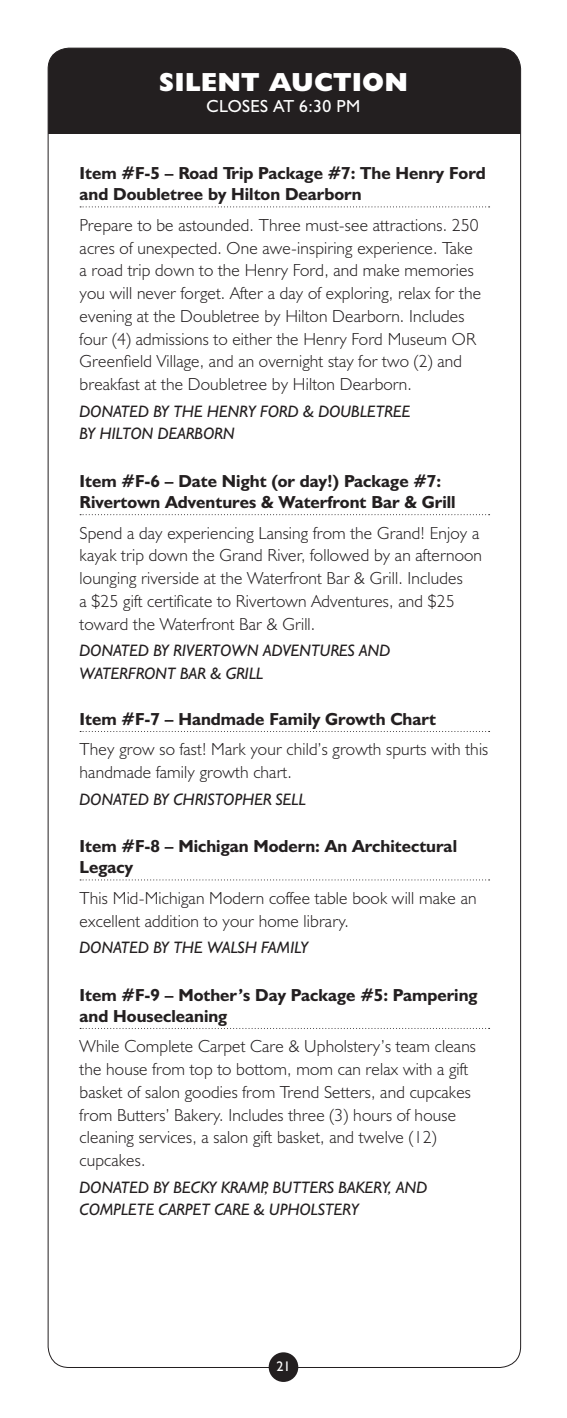
<style>
.page{position:relative;width:567px;height:1418px;background:#fff}
.page>*{position:absolute;margin:0;border:0;box-sizing:border-box;transform-origin:0 0}
.t1{font:800 26.25px "Humanist 521 BT";letter-spacing:.03em;color:#fff}
.t2{font:300 17.5px/22.8px "Humanist 521 BT";letter-spacing:.01em;color:#231f20}
.t3{font:700 17.5px/21px "Humanist 521 BT";color:#231f20}
.t4{font:17.5px "Humanist 521 BT";letter-spacing:.02em;color:#fff}
.t5{font:italic 16.62px/22.8px "Humanist 521 BT";color:#231f20}
.t6{font:14px "Humanist 521 BT";color:#fff}
</style>
<div class="page">
<div style="left:48px;top:48px;width:473px;height:85px;background:#231f20"></div>
<div style="left:269px;top:1352px;width:29px;height:29px;background:#231f20;border-radius:50%"></div>
<svg style="left:80px;top:206px;width:410px;height:1px"></svg>
<svg style="left:80px;top:514px;width:410px;height:1px"></svg>
<svg style="left:80px;top:731px;width:410px;height:1px"></svg>
<svg style="left:80px;top:879px;width:410px;height:1px"></svg>
<svg style="left:80px;top:1028px;width:410px;height:1px"></svg>
<h1 class="t1" style="left:159px;top:66px;width:250px">SILENT AUCTION</h1>
<p class="t4" style="left:207px;top:95px;width:155px">CLOSES AT 6:30 PM</p>
<p class="t3" style="left:80px;top:162px;width:408px">Item #F-5 – Road Trip Package #7: The Henry Ford and Doubletree by Hilton Dearborn</p>
<p class="t2" style="left:80px;top:213px;width:403px">Prepare to be astounded. Three must-see attractions. 250 acres of unexpected. One awe-inspiring experience. Take a road trip down to the Henry Ford, and make memories you will never forget. After a day of exploring, relax for the evening at the Doubletree by Hilton Dearborn. Includes four (4) admissions to either the Henry Ford Museum OR Greenfield Village, and an overnight stay for two (2) and breakfast at the Doubletree by Hilton Dearborn.</p>
<p class="t5" style="left:80px;top:399px;width:332px">DONATED BY THE HENRY FORD &amp; DOUBLETREE<br>BY HILTON DEARBORN</p>
<p class="t3" style="left:80px;top:470px;width:378px">Item #F-6 – Date Night (or day!) Package #7:<br>Rivertown Adventures &amp; Waterfront Bar &amp; Grill</p>
<p class="t2" style="left:80px;top:521px;width:404px">Spend a day experiencing Lansing from the Grand! Enjoy a kayak trip down the Grand River, followed by an afternoon lounging riverside at the Waterfront Bar &amp; Grill. Includes<br>a $25 gift certificate to Rivertown Adventures, and $25 toward the Waterfront Bar &amp; Grill.</p>
<p class="t5" style="left:80px;top:639px;width:313px">DONATED BY RIVERTOWN ADVENTURES AND<br>WATERFRONT BAR &amp; GRILL</p>
<p class="t3" style="left:80px;top:708px;width:358px">Item #F-7 – Handmade Family Growth Chart</p>
<p class="t2" style="left:80px;top:737px;width:410px">They grow so fast! Mark your child’s growth spurts with this handmade family growth chart.</p>
<p class="t5" style="left:80px;top:787px;width:228px">DONATED BY CHRISTOPHER SELL</p>
<p class="t3" style="left:80px;top:835px;width:379px">Item #F-8 – Michigan Modern: An Architectural<br>Legacy</p>
<p class="t2" style="left:80px;top:886px;width:398px">This Mid-Michigan Modern coffee table book will make an excellent addition to your home library.</p>
<p class="t5" style="left:80px;top:935px;width:231px">DONATED BY THE WALSH FAMILY</p>
<p class="t3" style="left:80px;top:983px;width:400px">Item #F-9 – Mother’s Day Package #5: Pampering and Housecleaning</p>
<p class="t2" style="left:80px;top:1034px;width:398px">While Complete Carpet Care &amp; Upholstery’s team cleans the house from top to bottom, mom can relax with a gift basket of salon goodies from Trend Setters, and cupcakes from Butters’ Bakery. Includes three (3) hours of house cleaning services, a salon gift basket, and twelve (12) cupcakes.</p>
<p class="t5" style="left:80px;top:1175px;width:350px">DONATED BY BECKY KRAMP, BUTTERS BAKERY, AND<br>COMPLETE CARPET CARE &amp; UPHOLSTERY</p>
<p class="t6" style="left:276px;top:1357px;width:16px">21</p>
</div>
